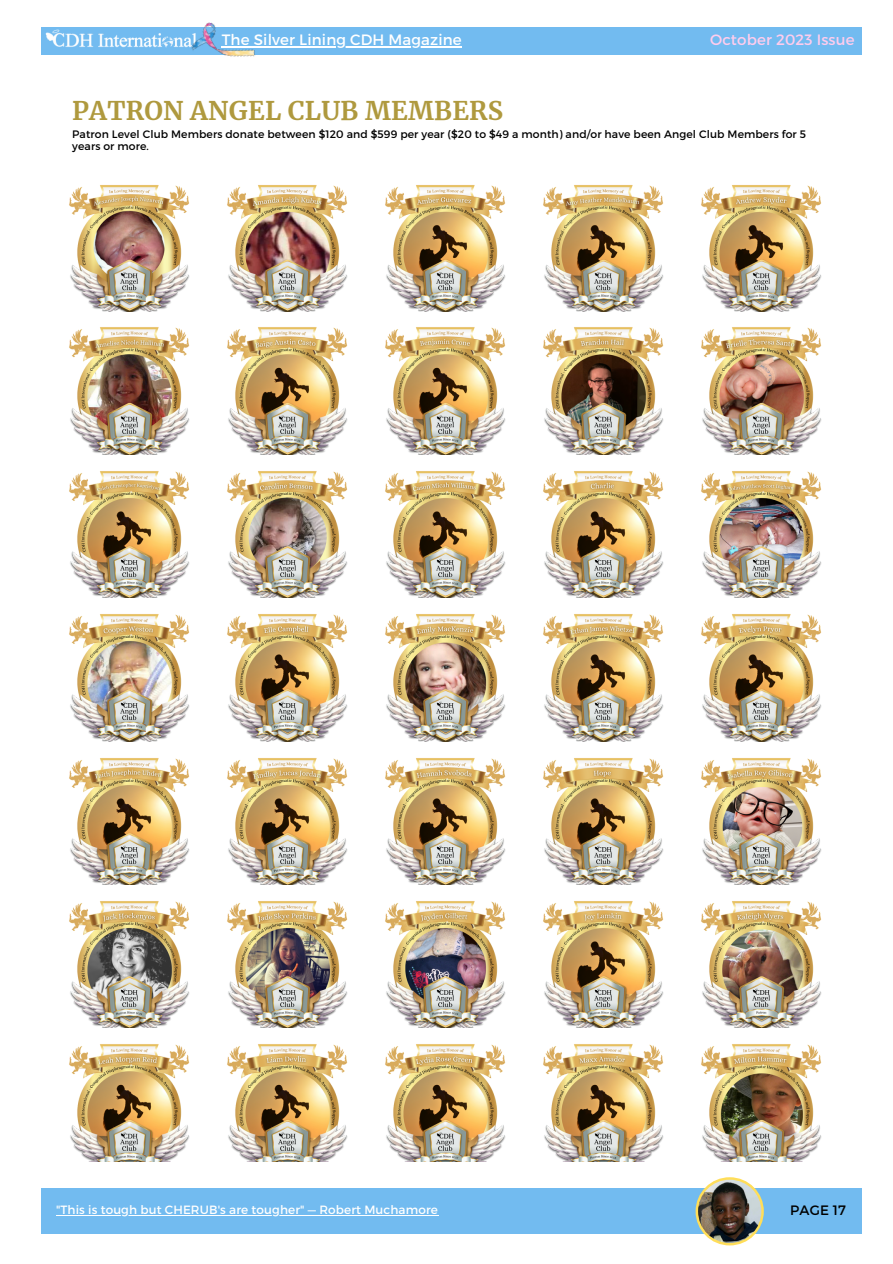
<style>
.page{position:relative;width:893px;height:1264px;background:#fff}
.page>*{position:absolute;margin:0;border:0;box-sizing:border-box;transform-origin:0 0}
.t1{font:700 25.5px "Merriweather";letter-spacing:.01em;color:#af993e}
.t2{font:15px "Montserrat";letter-spacing:.01em;color:#fff}
.t3{font:15px "Montserrat";letter-spacing:.01em;color:#ffcced}
.t4{font:13.65px "Montserrat";letter-spacing:.01em;color:#000}
.t5{font:12px "Montserrat";letter-spacing:.01em;color:#fff}
.t6{font:10.8px/11.7px "Montserrat";letter-spacing:.01em;color:#000}
</style>
<div class="page">
<img style="left:69px;top:185px;width:121px;height:126px">
<img style="left:69px;top:327px;width:121px;height:127px">
<img style="left:69px;top:471px;width:121px;height:126px">
<img style="left:69px;top:614px;width:121px;height:127px">
<img style="left:69px;top:758px;width:121px;height:126px">
<img style="left:227px;top:185px;width:121px;height:126px">
<img style="left:227px;top:327px;width:121px;height:127px">
<img style="left:227px;top:471px;width:121px;height:126px">
<img style="left:227px;top:614px;width:121px;height:127px">
<img style="left:227px;top:758px;width:121px;height:126px">
<img style="left:385px;top:185px;width:121px;height:126px">
<img style="left:385px;top:327px;width:121px;height:127px">
<img style="left:385px;top:471px;width:121px;height:126px">
<img style="left:385px;top:614px;width:121px;height:127px">
<img style="left:385px;top:758px;width:121px;height:126px">
<img style="left:543px;top:185px;width:121px;height:126px">
<img style="left:543px;top:327px;width:121px;height:127px">
<img style="left:543px;top:471px;width:121px;height:126px">
<img style="left:543px;top:614px;width:121px;height:127px">
<img style="left:543px;top:758px;width:121px;height:126px">
<img style="left:701px;top:185px;width:121px;height:126px">
<img style="left:701px;top:327px;width:121px;height:127px">
<img style="left:701px;top:471px;width:121px;height:126px">
<img style="left:701px;top:614px;width:121px;height:127px">
<img style="left:701px;top:758px;width:121px;height:126px">
<img style="left:69px;top:901px;width:121px;height:126px">
<img style="left:69px;top:1044px;width:121px;height:117px">
<img style="left:227px;top:901px;width:121px;height:126px">
<img style="left:227px;top:1044px;width:121px;height:117px">
<img style="left:385px;top:901px;width:121px;height:126px">
<img style="left:385px;top:1044px;width:121px;height:117px">
<img style="left:543px;top:901px;width:121px;height:126px">
<img style="left:543px;top:1044px;width:121px;height:117px">
<img style="left:701px;top:901px;width:121px;height:126px">
<img style="left:701px;top:1044px;width:121px;height:117px">
<div style="left:41px;top:1188px;width:820px;height:45px;background:#72bbf0"></div>
<div style="left:41px;top:28px;width:820px;height:27px;background:#72bbf0"></div>
<img style="left:46px;top:29px;width:145px;height:19px">
<img style="left:191px;top:22px;width:70px;height:35px">
<hr style="left:222px;top:46px;width:240px;height:1px;background:#fff">
<svg style="left:695px;top:1177px;width:68px;height:68px"></svg>
<img style="left:698px;top:1179px;width:63px;height:63px;border-radius:50%">
<hr style="left:56px;top:1214px;width:382px;height:1px;background:#fff">
<p class="t2" style="left:222px;top:30px;width:241px">The Silver Lining CDH Magazine</p>
<p class="t3" style="left:710px;top:30px;width:146px">October 2023 Issue</p>
<p class="t1" style="left:72px;top:95px;width:432px">PATRON ANGEL CLUB MEMBERS</p>
<p class="t6" style="left:72px;top:128px;width:735px">Patron Level Club Members donate between $120 and $599 per year ($20 to $49 a month) and/or have been Angel Club Members for 5 years or more.</p>
<p class="t5" style="left:56px;top:1201px;width:383px">"This is tough but CHERUB's are tougher" — Robert Muchamore</p>
<p class="t4" style="left:790px;top:1201px;width:57px">PAGE 17</p>
</div>
